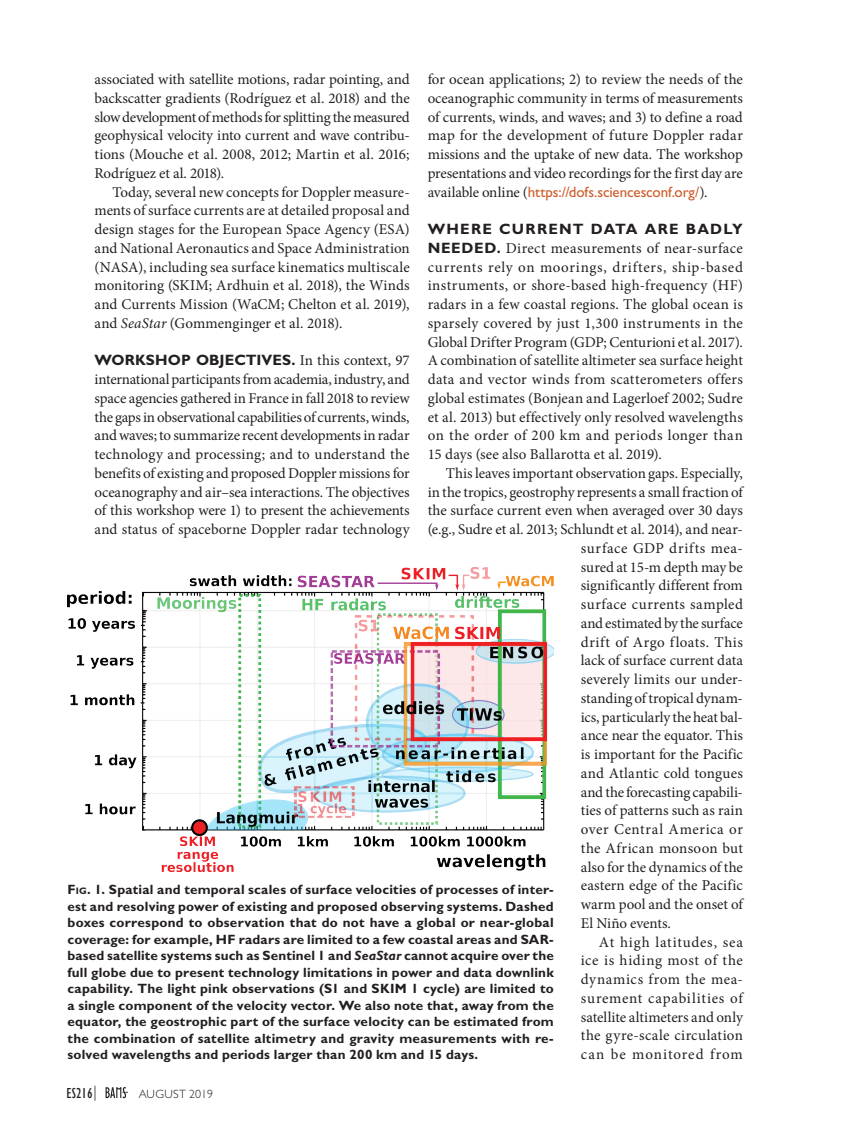
<style>
.page{position:relative;width:851px;height:1134px;background:#fff}
.page>*{position:absolute;margin:0;border:0;box-sizing:border-box;transform-origin:0 0}
.First_Paragraph_w_bo{font:15px/18.8px "Minion Pro";letter-spacing:.005em;color:#231f20;text-align:justify}
.Body_Text{font:15px/18.8px "Minion Pro";color:#231f20;text-align:justify}
.Body_Text-2{font:15px "Minion Pro";letter-spacing:.03em;color:#231f20}
.Body_Text-3{font:15px "Minion Pro";letter-spacing:.04em;color:#231f20}
.Body_Text-4{font:15px "Minion Pro";letter-spacing:.045em;color:#231f20}
.Body_Text-5{font:15px "Minion Pro";letter-spacing:.035em;color:#231f20}
.Body_Text-6{font:15px "Minion Pro";letter-spacing:.025em;color:#231f20}
.t1{font:condensed 15px "Gill Sans Std";color:#231f20}
.Caption__figure{font:700 13.5px/16.5px "Gill Sans Std";letter-spacing:.015em;color:#231f20;text-align:justify}
.t2{font:300 12px "Gill Sans Std";letter-spacing:.015em;color:#231f20}
.s1{font-style:italic}
.s2{font-family:"Gill Sans Std";font-weight:700}
.s3{font-family:"Gill Sans Std";color:#cd5d2b}
.s4{font-style:inherit}
.s5{font-size:9.45px}
.s6{font-weight:300;font-stretch:normal}
</style>
<div class="page">
<img style="left:68px;top:568px;width:486px;height:303px">
<svg style="left:105px;top:1087px;width:23px;height:11px"></svg>
<p class="Body_Text" style="left:94px;top:70px;width:317px">associated with satellite motions, radar pointing, and backscatter gradients (Rodríguez et al. 2018) and the slow development of methods for splitting the measured geophysical velocity into current and wave contribu&shy;tions (Mouche et al. 2008, 2012; Martin et al. 2016; Rodríguez et al. 2018).</p>
<p class="Body_Text" style="left:94px;top:182px;width:317px;text-indent:18px">Today, several new concepts for Doppler measure&shy;ments of surface currents are at detailed proposal and design stages for the European Space Agency (ESA) and National Aeronautics and Space Administration (NASA), including sea surface kinematics multiscale monitoring (SKIM; Ardhuin et al. 2018), the Winds and Currents Mission (WaCM; Chelton et al. 2019), and <span class="s1">SeaStar</span> (Gommenginger et al. 2018).</p>
<p class="First_Paragraph_w_bo" style="left:94px;top:351px;width:317px"><span class="s2">WORKSHOP OBJECTIVES.</span> In this context, 97 international participants from academia, industry, and space agencies gathered in France in fall 2018 to review the gaps in observational capabilities of currents, winds, and waves; to summarize recent developments in radar technology and processing; and to understand the benefits of existing and proposed Doppler missions for oceanography and air–sea interactions. The objectives of this workshop were 1) to present the achievements and status of spaceborne Doppler radar technology</p>
<p class="First_Paragraph_w_bo" style="left:428px;top:70px;width:317px">for ocean applications; 2) to review the needs of the oceanographic community in terms of measurements of currents, winds, and waves; and 3) to define a road map for the development of future Doppler radar missions and the uptake of new data. The workshop presentations and video recordings for the first day are available online (<span class="s3">https://dofs.sciencesconf.org/</span>).</p>
<p class="First_Paragraph_w_bo" style="left:428px;top:220px;width:317px"><span class="s2">WHERE CURRENT DATA ARE BADLY NEEDED.</span> Direct measurements of near-surface currents rely on moorings, drifters, ship-based instruments, or shore-based high-frequency (HF) radars in a few coastal regions. The global ocean is sparsely covered by just 1,300 instruments in the Global Drifter Program (GDP; Centurioni et al. 2017).<br>A combination of satellite altimeter sea surface height data and vector winds from scatterometers offers global estimates (Bonjean and Lagerloef 2002; Sudre et al. 2013) but effectively only resolved wavelengths on the order of 200 km and periods longer than 15 days (see also Ballarotta et al. 2019).</p>
<p class="Body_Text" style="left:446px;top:464px;width:299px">This leaves important observation gaps. Especially,</p>
<p class="Body_Text" style="left:428px;top:482px;width:316px">in the tropics, geostrophy represents a small fraction of</p>
<p class="Body_Text" style="left:428px;top:501px;width:316px">the surface current even when averaged over 30 days</p>
<p class="Body_Text" style="left:428px;top:520px;width:316px">(e.g., Sudre et al. 2013; Schlundt et al. 2014), and near-</p>
<p class="Body_Text-4" style="left:580px;top:538px;width:164px">surface GDP drifts mea-</p>
<p class="Body_Text" style="left:580px;top:557px;width:163px">sured at 15-m depth may be</p>
<p class="Body_Text" style="left:580px;top:576px;width:163px">significantly different from</p>
<p class="Body_Text-2" style="left:580px;top:594px;width:164px">surface currents sampled</p>
<p class="Body_Text" style="left:580px;top:614px;width:164px">and estimated by the surface</p>
<p class="Body_Text-3" style="left:580px;top:632px;width:164px">drift of Argo floats. This</p>
<p class="Body_Text" style="left:580px;top:651px;width:163px">lack of surface current data</p>
<p class="Body_Text" style="left:580px;top:670px;width:164px">severely limits our under-</p>
<p class="Body_Text" style="left:580px;top:689px;width:164px">standing of tropical dynam-</p>
<p class="Body_Text" style="left:580px;top:707px;width:164px">ics, particularly the heat bal-</p>
<p class="Body_Text" style="left:580px;top:726px;width:164px">ance near the equator. This</p>
<p class="Body_Text" style="left:580px;top:745px;width:164px">is important for the Pacific</p>
<p class="Body_Text" style="left:580px;top:764px;width:163px">and Atlantic cold tongues</p>
<p class="Body_Text" style="left:580px;top:782px;width:164px">and the forecasting capabili-</p>
<p class="Body_Text" style="left:580px;top:801px;width:163px">ties of patterns such as rain</p>
<p class="Body_Text-5" style="left:580px;top:819px;width:163px">over Central America or</p>
<p class="Body_Text-6" style="left:580px;top:838px;width:164px">the African monsoon but</p>
<p class="Body_Text" style="left:580px;top:857px;width:163px">also for the dynamics of the</p>
<p class="Body_Text" style="left:580px;top:876px;width:164px">eastern edge of the Pacific</p>
<p class="Body_Text" style="left:580px;top:895px;width:163px">warm pool and the onset of</p>
<p class="Body_Text" style="left:580px;top:914px;width:92px">El Niño events.</p>
<p class="Body_Text" style="left:580px;top:932px;width:164px;text-indent:18px">At high latitudes, sea ice is hiding most of the dynamics from the mea&shy;surement capabilities of satellite altimeters and only the gyre-scale circulation can be monitored from</p>
<p class="Caption__figure" style="left:68px;top:881px;width:488px"><span class="s4">F</span><span class="s5">ig</span><span class="s4">.</span> 1. Spatial and temporal scales of surface velocities of processes of inter&shy;est and resolving power of existing and proposed observing systems. Dashed boxes correspond to observation that do not have a global or near-global coverage: for example, HF radars are limited to a few coastal areas and SAR&shy;based satellite systems such as Sentinel 1 and <span class="s1">SeaStar</span> cannot acquire over the full globe due to present technology limitations in power and data downlink capability. The light pink observations (S1 and SKIM 1 cycle) are limited to a single component of the velocity vector. We also note that, away from the equator, the geostrophic part of the surface velocity can be estimated from the combination of satellite altimetry and gravity measurements with re&shy;solved wavelengths and periods larger than 200 km and 15 days.</p>
<p class="t1" style="left:66px;top:1085px;width:32px">ES216<span class="s6">|</span></p>
<p class="t2" style="left:139px;top:1087px;width:76px">AUGUST 2019</p>
</div>
